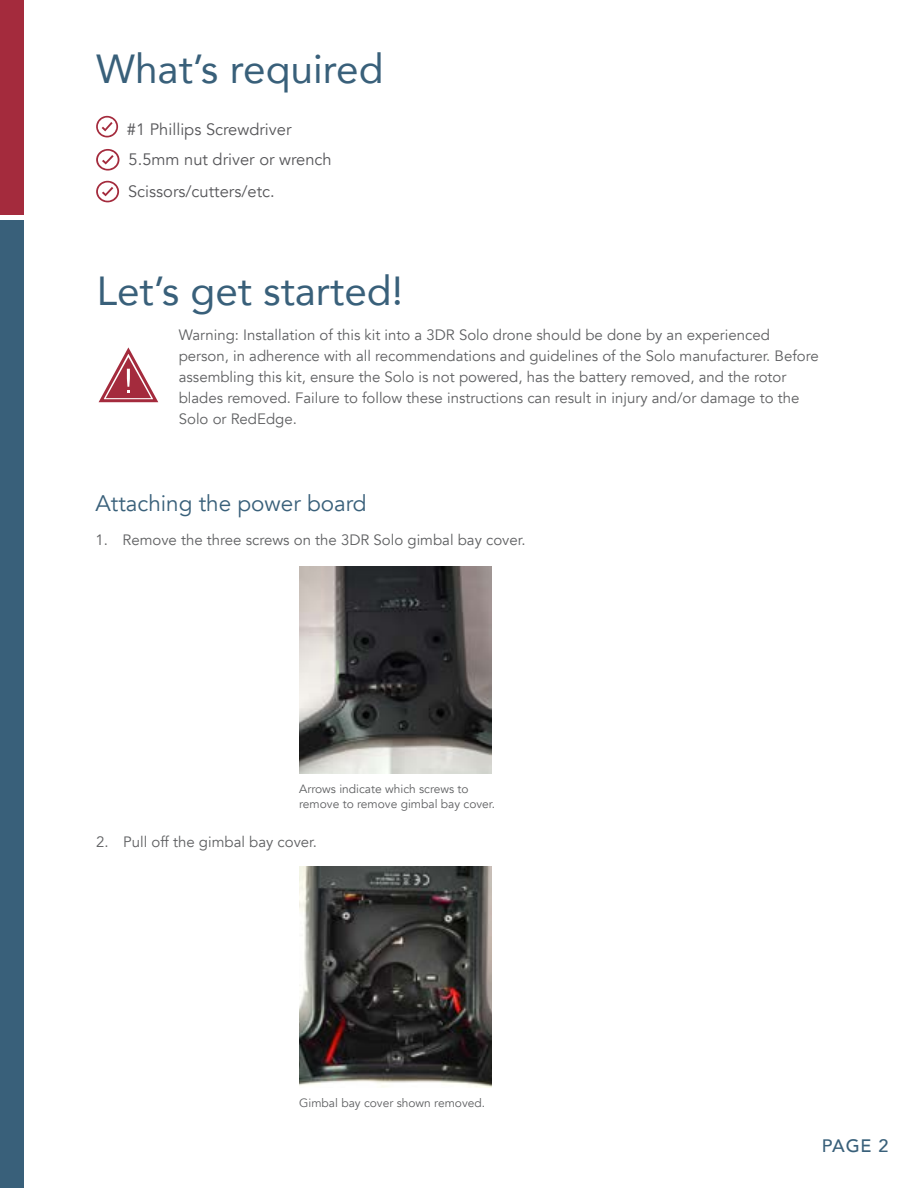
<style>
.page{position:relative;width:918px;height:1188px;background:#fff}
.page>*{position:absolute;margin:0;border:0;box-sizing:border-box;transform-origin:0 0}
.t1{font:40.5px "Avenir";color:#39607a}
.t2{font:22.5px "Avenir";color:#39607a}
.t3{font:500 18px "Avenir";color:#39607a}
.t4{font:16.5px/31.2px "Avenir";color:#565659}
.t5{font:15px/21px "Avenir";color:#5f6062}
.t6{font:12px/14.4px "Avenir";color:#5f6062}
</style>
<div class="page">
<div style="left:0;top:0;width:24px;height:215px;background:#a42b3d"></div>
<div style="left:0;top:220px;width:24px;height:968px;background:#39607a"></div>
<img style="left:299px;top:867px;width:192px;height:221px">
<img style="left:299px;top:566px;width:192px;height:208px">
<svg style="left:96px;top:116px;width:22px;height:21px"></svg>
<svg style="left:96px;top:149px;width:23px;height:22px"></svg>
<svg style="left:96px;top:181px;width:23px;height:21px"></svg>
<svg style="left:98px;top:347px;width:61px;height:56px"></svg>
<h1 class="t1" style="left:96px;top:36px;width:289px">What’s required</h1>
<p class="t4" style="left:127px;top:114px;width:206px">#1 Phillips Screwdriver<br>5.5mm nut driver or wrench<br>Scissors/cutters/etc.</p>
<h1 class="t1" style="left:97px;top:258px;width:308px">Let’s get started!</h1>
<p class="t5" style="left:179px;top:325px;width:642px">Warning: Installation of this kit into a 3DR Solo drone should be done by an experienced person, in adherence with all recommendations and guidelines of the Solo manufacturer. Before assembling this kit, ensure the Solo is not powered, has the battery removed, and the rotor blades removed. Failure to follow these instructions can result in injury and/or damage to the Solo or RedEdge.</p>
<h2 class="t2" style="left:95px;top:490px;width:273px">Attaching the power board</h2>
<p class="t5" style="left:95px;top:530px;width:432px">1. Remove the three screws on the 3DR Solo gimbal bay cover.</p>
<p class="t6" style="left:299px;top:782px;width:198px">Arrows indicate which screws to remove to remove gimbal bay cover.</p>
<p class="t5" style="left:96px;top:831px;width:222px">2. Pull off the gimbal bay cover.</p>
<p class="t6" style="left:299px;top:1096px;width:188px">Gimbal bay cover shown removed.</p>
<p class="t3" style="left:822px;top:1130px;width:68px">PAGE 2</p>
</div>
